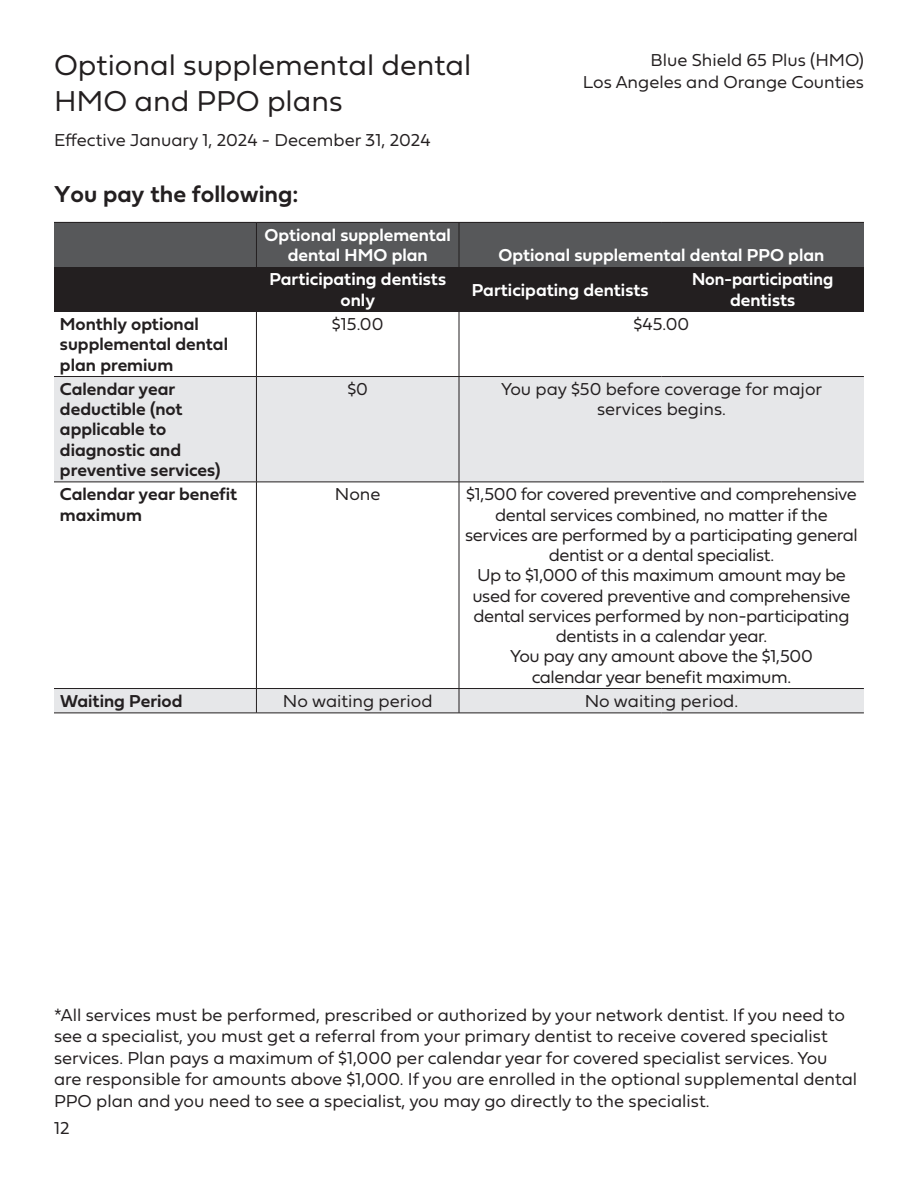
<style>
.page{position:relative;width:918px;height:1188px;background:#fff}
.page>*{position:absolute;margin:0;border:0;box-sizing:border-box;transform-origin:0 0}
.t1{font:30px "Fieldwork Geo Light";color:#231f20}
.t2{font:24px "Fieldwork Geo Demibold";color:#231f20}
.t3{font:18px/21.6px "Fieldwork Geo Light";color:#231f20;text-align:right}
.t4{font:18px/20.2px "Fieldwork Geo Light";letter-spacing:-.025em;color:#231f20;text-align:center}
.t5{font:18px/20.2px "Fieldwork Geo Demibold";color:#231f20}
.t6{font:18px/20.2px "Fieldwork Geo Demibold";color:#fff;text-align:center}
.t7{font:18px/20.2px "Fieldwork Geo Demibold";color:#fff;text-align:center;scale:.95 1}
</style>
<div class="page">
<div style="left:54px;top:222px;width:202px;height:45px;background:#57585a"></div>
<div style="left:256px;top:222px;width:203px;height:45px;background:#57585a"></div>
<div style="left:459px;top:222px;width:405px;height:45px;background:#57585a"></div>
<div style="left:54px;top:267px;width:202px;height:45px;background:#231f20"></div>
<div style="left:256px;top:267px;width:203px;height:45px;background:#231f20"></div>
<div style="left:459px;top:267px;width:202px;height:45px;background:#231f20"></div>
<div style="left:661px;top:267px;width:203px;height:45px;background:#231f20"></div>
<div style="left:54px;top:377px;width:202px;height:105px;background:#e6e7e9"></div>
<div style="left:256px;top:377px;width:203px;height:105px;background:#e6e7e9"></div>
<div style="left:459px;top:377px;width:405px;height:105px;background:#e6e7e9"></div>
<div style="left:54px;top:689px;width:202px;height:24px;background:#e6e7e9"></div>
<div style="left:256px;top:689px;width:203px;height:24px;background:#e6e7e9"></div>
<div style="left:459px;top:689px;width:405px;height:24px;background:#e6e7e9"></div>
<hr style="left:54px;top:222px;width:202px;height:1px;background:#231f20">
<hr style="left:256px;top:222px;width:203px;height:1px;background:#231f20">
<hr style="left:256px;top:223px;width:1px;height:44px;background:#231f20">
<hr style="left:459px;top:222px;width:202px;height:1px;background:#231f20">
<hr style="left:459px;top:223px;width:1px;height:44px;background:#231f20">
<hr style="left:661px;top:222px;width:203px;height:1px;background:#231f20">
<hr style="left:256px;top:312px;width:1px;height:64px;background:#231f20">
<hr style="left:459px;top:312px;width:1px;height:64px;background:#231f20">
<hr style="left:54px;top:376px;width:202px;height:1px;background:#231f20">
<hr style="left:256px;top:376px;width:203px;height:1px;background:#231f20">
<hr style="left:256px;top:377px;width:1px;height:105px;background:#231f20">
<hr style="left:459px;top:376px;width:202px;height:1px;background:#231f20">
<hr style="left:459px;top:377px;width:1px;height:105px;background:#231f20">
<hr style="left:661px;top:376px;width:203px;height:1px;background:#231f20">
<hr style="left:54px;top:482px;width:202px;height:1px;background:#231f20">
<hr style="left:256px;top:482px;width:203px;height:1px;background:#231f20">
<hr style="left:256px;top:482px;width:1px;height:206px;background:#231f20">
<hr style="left:459px;top:482px;width:202px;height:1px;background:#231f20">
<hr style="left:459px;top:482px;width:1px;height:206px;background:#231f20">
<hr style="left:661px;top:482px;width:203px;height:1px;background:#231f20">
<hr style="left:54px;top:688px;width:202px;height:1px;background:#231f20">
<hr style="left:256px;top:688px;width:203px;height:1px;background:#231f20">
<svg style="left:256px;top:689px;width:1px;height:24px"></svg>
<hr style="left:459px;top:688px;width:202px;height:1px;background:#231f20">
<svg style="left:459px;top:689px;width:1px;height:24px"></svg>
<hr style="left:661px;top:688px;width:203px;height:1px;background:#231f20">
<hr style="left:54px;top:713px;width:202px;height:1px;background:#231f20">
<hr style="left:256px;top:713px;width:203px;height:1px;background:#231f20">
<hr style="left:459px;top:713px;width:202px;height:1px;background:#231f20">
<hr style="left:661px;top:713px;width:203px;height:1px;background:#231f20">
<h2 class="t1" style="left:54px;top:41px;width:419px">Optional supplemental dental</h2>
<p class="t3" style="left:583px;top:49px;width:283px">Blue Shield 65 Plus (HMO)<br>Los Angeles and Orange Counties</p>
<h2 class="t1" style="left:54px;top:77px;width:290px">HMO and PPO plans</h2>
<p class="t3" style="left:54px;top:128px;width:378px">Efective January 1, 2024 - December 31, 2024</p>
<p class="t2" style="left:54px;top:175px;width:246px">You pay the following:</p>
<p class="t6" style="left:265px;top:224px;width:188px">Optional supplemental dental HMO plan</p>
<p class="t6" style="left:499px;top:244px;width:327px">Optional supplemental dental PPO plan</p>
<p class="t6" style="left:269px;top:269px;width:178px">Participating dentists only</p>
<p class="t6" style="left:472px;top:279px;width:178px">Participating dentists</p>
<p class="t7" style="left:692px;top:269px;width:150px">Non-participating dentists</p>
<p class="t5" style="left:60px;top:313px;width:170px">Monthly optional supplemental dental plan premium</p>
<p class="t3" style="left:332px;top:312px;width:53px">$15.00</p>
<p class="t3" style="left:634px;top:312px;width:57px">$45.00</p>
<p class="t5" style="left:60px;top:378px;width:162px">Calendar year deductible (not applicable to diagnostic and preventive services)</p>
<p class="t3" style="left:347px;top:377px;width:22px">$0</p>
<p class="t3" style="left:501px;top:378px;width:323px;line-height:20.2px;text-align:center">You pay $50 before coverage for major services begins.</p>
<p class="t5" style="left:60px;top:483px;width:179px">Calendar year beneft maximum</p>
<p class="t3" style="left:335px;top:483px;width:47px">None</p>
<p class="t4" style="left:465px;top:483px;width:394px">$1,500 for covered preventive and comprehensive dental services combined, no matter if the services are performed by a participating general dentist or a dental specialist.<br>Up to $1,000 of this maximum amount may be used for covered preventive and comprehensive dental services performed by non-participating dentists in a calendar year.<br>You pay any amount above the $1,500<br>calendar year beneft maximum.</p>
<p class="t5" style="left:60px;top:690px;width:124px">Waiting Period</p>
<p class="t3" style="left:283px;top:689px;width:151px">No waiting period</p>
<p class="t3" style="left:585px;top:689px;width:155px">No waiting period.</p>
<p class="t3" style="left:54px;top:1003px;width:805px;text-align:left">*All services must be performed, prescribed or authorized by your network dentist. If you need to see a specialist, you must get a referral from your primary dentist to receive covered specialist services. Plan pays a maximum of $1,000 per calendar year for covered specialist services. You are responsible for amounts above $1,000. If you are enrolled in the optional supplemental dental PPO plan and you need to see a specialist, you may go directly to the specialist.</p>
<p class="t3" style="left:54px;top:1116px;width:17px">12</p>
</div>
